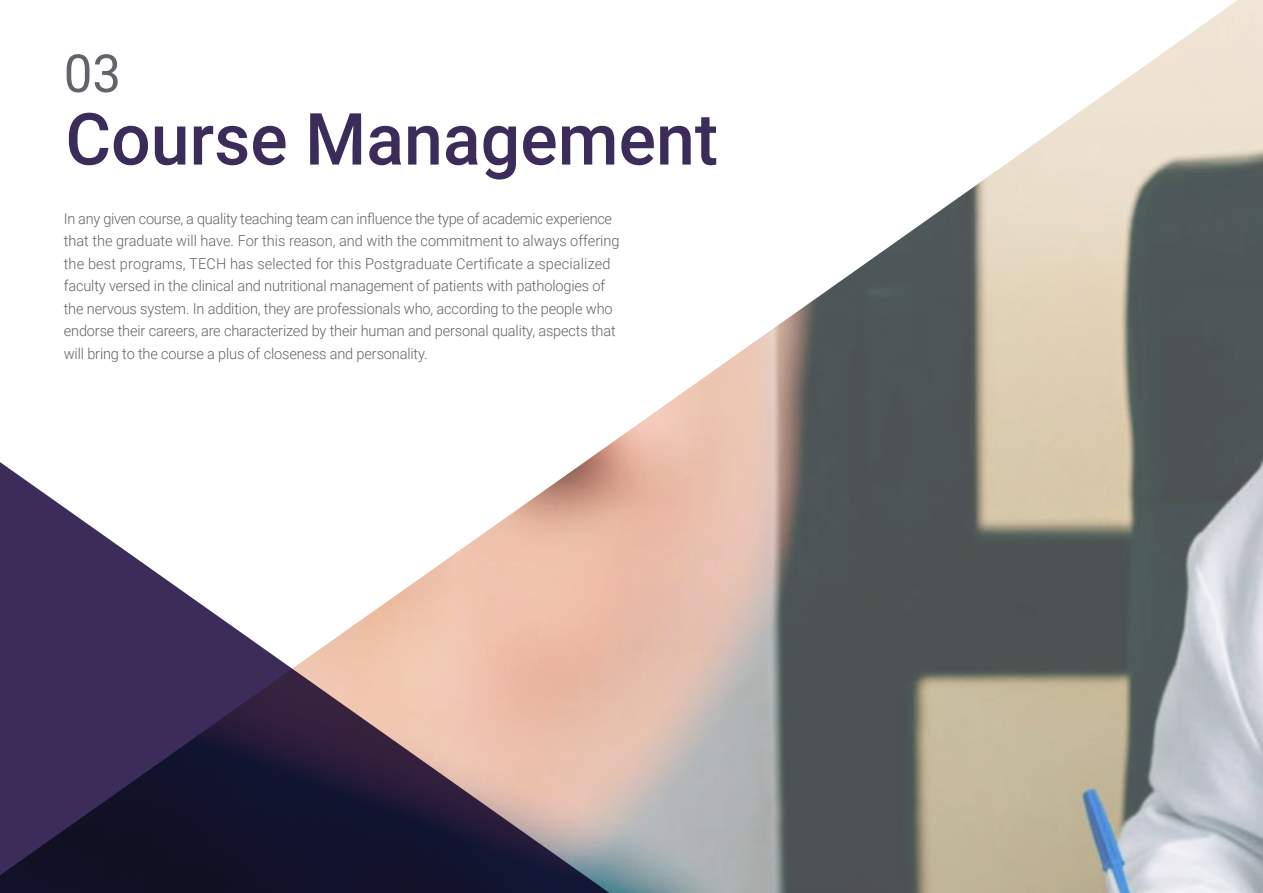
<style>
.page{position:relative;width:1263px;height:893px;background:#fff}
.page>*{position:absolute;margin:0;border:0;box-sizing:border-box;transform-origin:0 0}
.t1{font:500 72px "Roboto";color:#3b2c5a}
.t2{font:52.5px "Roboto";color:#61646a}
.t3{font:300 15px/22.5px "Roboto";letter-spacing:-.01em;color:#61646a}
</style>
<div class="page">
<img style="left:606px;top:0;width:657px;height:893px">
<svg style="left:0;top:447px;width:640px;height:446px"></svg>
<h2 class="t2" style="left:64px;top:37px;width:59px">03</h2>
<h1 class="t1" style="left:65px;top:89px;width:654px">Course Management</h1>
<p class="t3" style="left:64px;top:207px;width:557px">In any given course, a quality teaching team can influence the type of academic experience that the graduate will have. For this reason, and with the commitment to always offering the best programs, TECH has selected for this Postgraduate Certificate a specialized faculty versed in the clinical and nutritional management of patients with pathologies of the nervous system. In addition, they are professionals who, according to the people who endorse their careers, are characterized by their human and personal quality, aspects that will bring to the course a plus of closeness and personality.</p>
</div>
